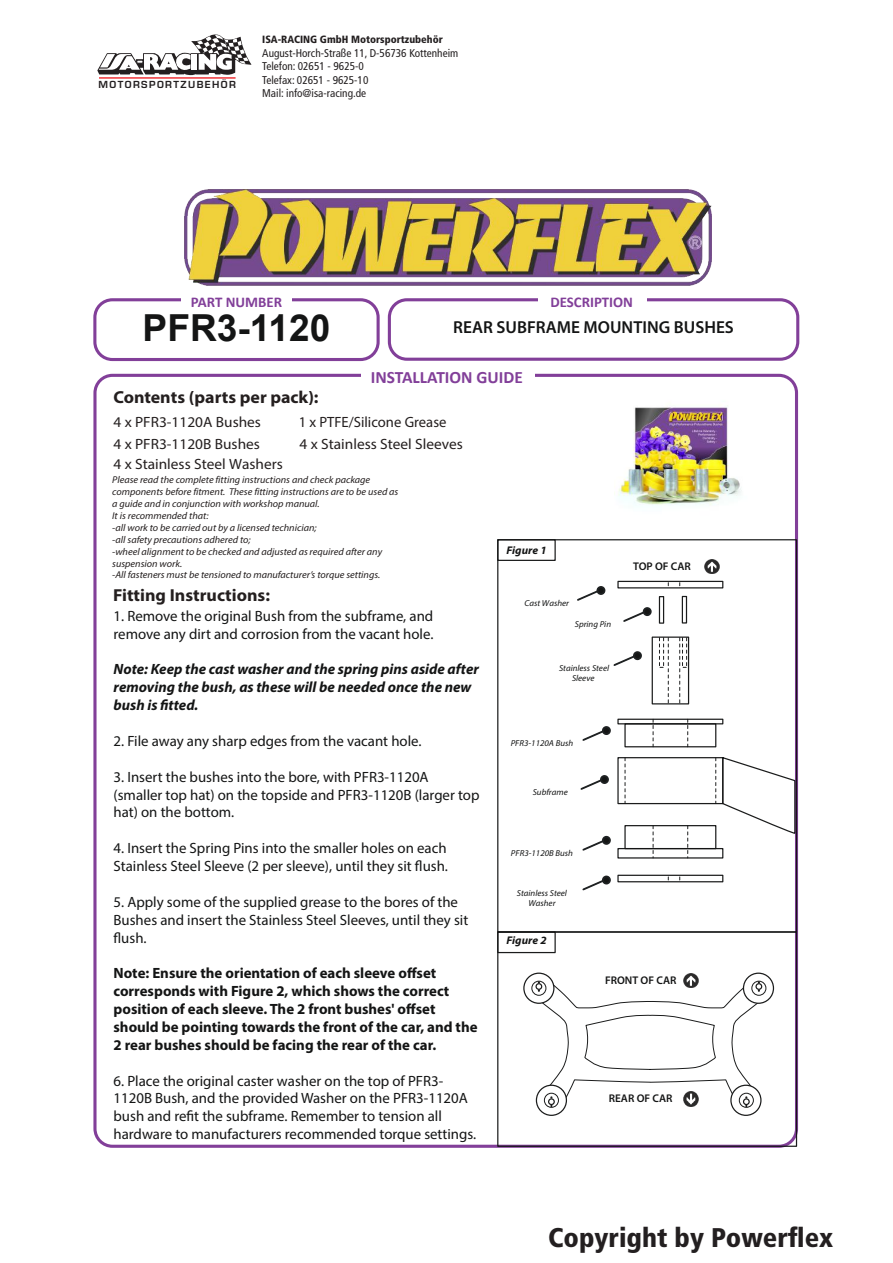
<style>
.page{position:relative;width:893px;height:1263px;background:#fff}
.page>*{position:absolute;margin:0;border:0;box-sizing:border-box;transform-origin:0 0}
.t1{font:700 37.2px "Arial";color:#141515}
.t2{font:900 condensed 27px "Frutiger";color:#231f20}
.t3{font:700 17.4px "Myriad Pro";color:#241f1f}
.t4{font:600 17.4px "Myriad Pro";color:#141515}
.t5{font:700 17.4px "Calibri";color:#823f99}
.t6{font:14.85px/17.9px "Myriad Pro";color:#141515}
.t7{font:700 14.85px/17.9px "Myriad Pro";color:#141515}
.t8{font:italic 700 14.85px/17.9px "Myriad Pro";color:#141515}
.t9{font:14.85px/22.4px "Myriad Pro";color:#241f1f}
.t10{font:700 14.85px "Calibri";color:#823f99}
.t11{font:condensed 11.25px/13.5px "Frutiger";color:#231f20}
.t12{font:600 11.1px "Myriad Pro";color:#141515}
.t13{font:italic 700 11.1px "Myriad Pro";color:#141515}
.t14{font:900 condensed 10.5px "Frutiger";color:#231f20}
.t15{font:italic 9.9px/11.9px "Myriad Pro";color:#241f1f}
.t16{font:600 9.45px "Eurostile";letter-spacing:.15em;color:#231f20}
.t17{font:italic 8.7px/9.9px "Myriad Pro";color:#141515;text-align:center}
</style>
<div class="page">
<div style="left:388px;top:298px;width:411px;height:63px;border:3px solid #823f99;border-radius:18px"></div>
<div style="left:93px;top:298px;width:287px;height:63px;border:3px solid #823f99;border-radius:18px"></div>
<img style="left:185px;top:189px;width:527px;height:97px">
<div style="left:181px;top:296px;width:111px;height:7px;background:#fff"></div>
<div style="left:538px;top:296px;width:109px;height:7px;background:#fff"></div>
<svg style="left:613px;top:656px;width:22px;height:10px"></svg>
<div style="left:634px;top:652px;width:7px;height:7px;background:#141515;border-radius:50%"></div>
<div style="left:633px;top:651px;width:9px;height:9px;border:2px solid #1e2122;border-radius:50%"></div>
<svg style="left:580px;top:779px;width:20px;height:11px"></svg>
<div style="left:601px;top:776px;width:7px;height:7px;background:#141515;border-radius:50%"></div>
<div style="left:600px;top:775px;width:9px;height:9px;border:2px solid #1e2122;border-radius:50%"></div>
<svg style="left:582px;top:730px;width:22px;height:11px"></svg>
<div style="left:603px;top:727px;width:7px;height:7px;background:#141515;border-radius:50%"></div>
<div style="left:602px;top:726px;width:9px;height:9px;border:2px solid #1e2122;border-radius:50%"></div>
<svg style="left:582px;top:840px;width:20px;height:11px"></svg>
<div style="left:603px;top:837px;width:7px;height:7px;background:#141515;border-radius:50%"></div>
<div style="left:602px;top:836px;width:9px;height:9px;border:2px solid #1e2122;border-radius:50%"></div>
<svg style="left:582px;top:880px;width:23px;height:11px"></svg>
<div style="left:603px;top:876px;width:7px;height:8px;background:#141515;border-radius:50%"></div>
<div style="left:602px;top:875px;width:9px;height:10px;border:2px solid #1e2122;border-radius:50%"></div>
<svg style="left:623px;top:610px;width:22px;height:12px"></svg>
<div style="left:644px;top:608px;width:7px;height:7px;background:#141515;border-radius:50%"></div>
<div style="left:643px;top:607px;width:9px;height:9px;border:2px solid #1e2122;border-radius:50%"></div>
<svg style="left:577px;top:591px;width:22px;height:10px"></svg>
<div style="left:597px;top:587px;width:8px;height:7px;background:#141515;border-radius:50%"></div>
<div style="left:596px;top:586px;width:10px;height:9px;border:2px solid #1e2122;border-radius:50%"></div>
<svg style="left:625px;top:759px;width:1px;height:43px"></svg>
<svg style="left:687px;top:721px;width:1px;height:24px"></svg>
<svg style="left:653px;top:721px;width:1px;height:24px"></svg>
<svg style="left:659px;top:638px;width:10px;height:64px"></svg>
<svg style="left:679px;top:638px;width:8px;height:64px"></svg>
<svg style="left:687px;top:827px;width:1px;height:27px"></svg>
<svg style="left:653px;top:827px;width:1px;height:27px"></svg>
<div style="left:617px;top:757px;width:106px;height:47px;border:1px solid #141515"></div>
<div style="left:624px;top:825px;width:92px;height:24px;border:1px solid #141515"></div>
<div style="left:617px;top:848px;width:106px;height:10px;border:1px solid #141515"></div>
<div style="left:617px;top:875px;width:106px;height:7px;border:1px solid #141515"></div>
<div style="left:617px;top:581px;width:106px;height:7px;border:1px solid #141515"></div>
<div style="left:624px;top:723px;width:92px;height:24px;border:1px solid #141515"></div>
<div style="left:617px;top:719px;width:106px;height:5px;border:1px solid #141515"></div>
<svg style="left:715px;top:757px;width:80px;height:78px"></svg>
<div style="left:652px;top:636px;width:37px;height:68px;border:1px solid #141515"></div>
<div style="left:682px;top:596px;width:5px;height:27px;border:1px solid #141515"></div>
<div style="left:659px;top:596px;width:5px;height:28px;border:1px solid #141515"></div>
<img style="left:684px;top:973px;width:14px;height:8px">
<img style="left:705px;top:559px;width:15px;height:14px">
<svg style="left:524px;top:973px;width:30px;height:30px"></svg>
<div style="left:523px;top:972px;width:31px;height:32px;border:1px solid #141515;border-radius:50%"></div>
<svg style="left:532px;top:981px;width:14px;height:14px"></svg>
<div style="left:531px;top:981px;width:15px;height:14px;border:1px solid #141515;border-radius:50%"></div>
<svg style="left:536px;top:1085px;width:30px;height:30px"></svg>
<div style="left:536px;top:1084px;width:31px;height:32px;border:1px solid #141515;border-radius:50%"></div>
<svg style="left:743px;top:973px;width:30px;height:30px"></svg>
<div style="left:743px;top:972px;width:31px;height:32px;border:1px solid #141515;border-radius:50%"></div>
<svg style="left:731px;top:1085px;width:30px;height:30px"></svg>
<div style="left:730px;top:1084px;width:31px;height:32px;border:1px solid #141515;border-radius:50%"></div>
<div style="left:544px;top:1093px;width:15px;height:15px;border:1px solid #141515;border-radius:50%"></div>
<div style="left:751px;top:981px;width:15px;height:14px;border:1px solid #141515;border-radius:50%"></div>
<div style="left:739px;top:1093px;width:15px;height:15px;border:1px solid #141515;border-radius:50%"></div>
<svg style="left:535px;top:981px;width:230px;height:126px"></svg>
<div style="left:755px;top:983px;width:7px;height:7px;border:1px solid #141515;border-radius:50%"></div>
<div style="left:497px;top:931px;width:300px;height:216px;border:1px solid #141515"></div>
<div style="left:497px;top:539px;width:59px;height:22px;border:1px solid #141515"></div>
<div style="left:497px;top:931px;width:59px;height:22px;border:1px solid #141515"></div>
<img style="left:614px;top:405px;width:128px;height:101px">
<hr style="left:99px;top:77px;width:137px;height:2px;background:#ee1d23">
<svg style="left:97px;top:34px;width:154px;height:41px"></svg>
<p class="t16" style="left:99px;top:79px;width:139px">MOTORSPORTZUBEHÖR</p>
<p class="t14" style="left:262px;top:33px;width:182px">ISA-RACING GmbH Motorsportzubehör</p>
<p class="t11" style="left:262px;top:46px;width:198px">August-Horch-Straße 11, D-56736 Kottenheim<br>Telefon: 02651 - 9625-0<br>Telefax: 02651 - 9625-10<br>Mail: info@isa-racing.de</p>
<p class="t10" style="left:191px;top:293px;width:93px">PART NUMBER</p>
<p class="t10" style="left:550px;top:293px;width:84px">DESCRIPTION</p>
<h1 class="t1" style="left:143px;top:303px;width:189px">PFR3-1120</h1>
<p class="t4" style="left:453px;top:316px;width:282px">REAR SUBFRAME MOUNTING BUSHES</p>
<p class="t5" style="left:371px;top:366px;width:154px">INSTALLATION GUIDE</p>
<p class="t3" style="left:113px;top:385px;width:207px">Contents (parts per pack):</p>
<p class="t9" style="left:113px;top:410px;width:149px">4 x PFR3-1120A Bushes<br>4 x PFR3-1120B Bushes</p>
<p class="t9" style="left:113px;top:453px;width:171px">4 x Stainless Steel Washers</p>
<p class="t9" style="left:299px;top:410px;width:149px">1 x PTFE/Silicone Grease</p>
<p class="t9" style="left:299px;top:433px;width:165px">4 x Stainless Steel Sleeves</p>
<p class="t15" style="left:112px;top:474px;width:288px">Please read the complete fitting instructions and check package components before fitment. These fitting instructions are to be used as a guide and in conjunction with workshop manual.<br>It is recommended that:<br>-all work to be carried out by a licensed technician;<br>-all safety precautions adhered to;<br>-wheel alignment to be checked and adjusted as required after any suspension work.<br>-All fasteners must be tensioned to manufacturer’s torque settings.</p>
<p class="t3" style="left:113px;top:584px;width:158px">Fitting Instructions:</p>
<p class="t6" style="left:114px;top:607px;width:321px">1. Remove the original Bush from the subframe, and remove any dirt and corrosion from the vacant hole.</p>
<p class="t8" style="left:114px;top:660px;width:367px">Note: Keep the cast washer and the spring pins aside after removing the bush, as these will be needed once the new bush is fitted.</p>
<p class="t6" style="left:114px;top:732px;width:310px">2. File away any sharp edges from the vacant hole.</p>
<p class="t6" style="left:114px;top:767px;width:367px">3. Insert the bushes into the bore, with PFR3-1120A (smaller top hat) on the topside and PFR3-1120B (larger top hat) on the bottom.</p>
<p class="t6" style="left:114px;top:839px;width:336px">4. Insert the Spring Pins into the smaller holes on each<br>Stainless Steel Sleeve (2 per sleeve), until they sit flush.</p>
<p class="t6" style="left:114px;top:893px;width:356px">5. Apply some of the supplied grease to the bores of the<br>Bushes and insert the Stainless Steel Sleeves, until they sit flush.</p>
<p class="t7" style="left:114px;top:964px;width:366px">Note: Ensure the orientation of each sleeve offset corresponds with Figure 2, which shows the correct position of each sleeve. The 2 front bushes' offset should be pointing towards the front of the car, and the 2 rear bushes should be facing the rear of the car.</p>
<p class="t6" style="left:114px;top:1071px;width:364px">6. Place the original caster washer on the top of PFR3- 1120B Bush, and the provided Washer on the PFR3-1120A bush and refit the subframe. Remember to tension all hardware to manufacturers recommended torque settings.</p>
<p class="t13" style="left:506px;top:543px;width:42px">Figure 1</p>
<p class="t17" style="left:524px;top:598px;width:46px">Cast Washer</p>
<p class="t17" style="left:575px;top:619px;width:38px">Spring Pin</p>
<p class="t17" style="left:559px;top:663px;width:52px">Stainless Steel<br>Sleeve</p>
<p class="t12" style="left:633px;top:559px;width:59px">TOP OF CAR</p>
<p class="t17" style="left:511px;top:738px;width:64px">PFR3-1120A Bush</p>
<p class="t17" style="left:533px;top:787px;width:36px">Subframe</p>
<p class="t17" style="left:511px;top:848px;width:63px">PFR3-1120B Bush</p>
<p class="t17" style="left:517px;top:888px;width:52px">Stainless Steel<br>Washer</p>
<p class="t13" style="left:506px;top:933px;width:42px">Figure 2</p>
<p class="t12" style="left:605px;top:973px;width:73px">FRONT OF CAR</p>
<p class="t12" style="left:609px;top:1091px;width:65px">REAR OF CAR</p>
<h2 class="t2" style="left:548px;top:1221px;width:287px">Copyright by Powerflex</h2>
</div>
